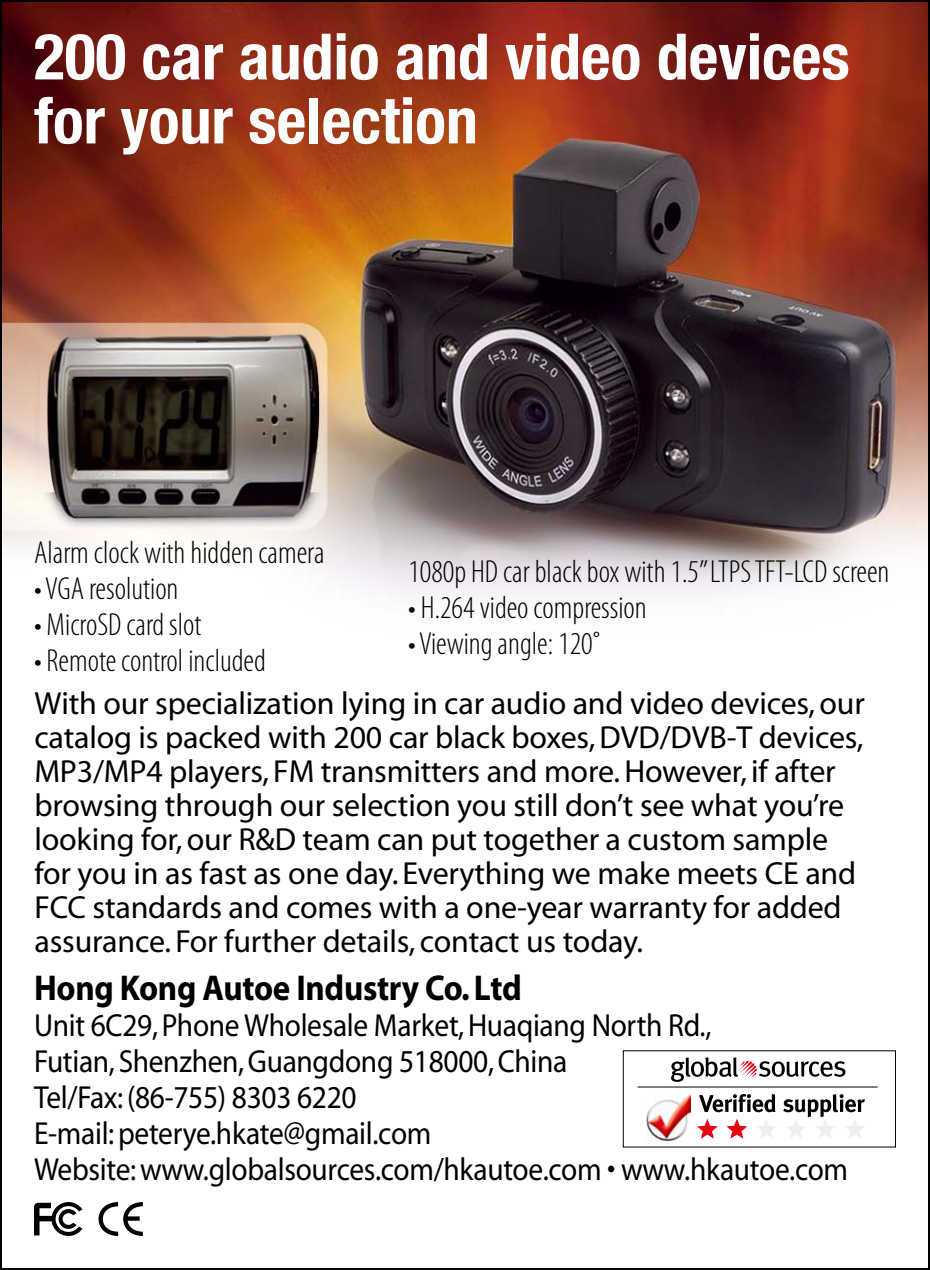
<style>
.page{position:relative;width:930px;height:1270px;background:#fff}
.page>*{position:absolute;margin:0;border:0;box-sizing:border-box;transform-origin:0 0}
.t1{font:700 condensed 64px/64px "Helvetica Neue";color:#fff}
.t2{font:700 36px "Myriad";letter-spacing:-.01em;color:#000;scale:.92 1}
.t3{font:32px/34px "Myriad";letter-spacing:-.005em;color:#000}
.t4{font:32px/36px "Myriad";letter-spacing:-.005em;color:#000;scale:.92 1}
.t5{font:300 condensed 32px "Myriad Pro";color:#000}
</style>
<div class="page">
<img style="left:3px;top:3px;width:924px;height:1226px">
<div style="left:623px;top:1051px;width:272px;height:96px;background:#fff"></div>
<img style="left:646px;top:1095px;width:44px;height:46px">
<svg style="left:697px;top:1119px;width:21px;height:20px"></svg>
<svg style="left:726px;top:1119px;width:21px;height:20px"></svg>
<svg style="left:757px;top:1120px;width:19px;height:18px"></svg>
<svg style="left:671px;top:1057px;width:174px;height:25px"></svg>
<svg style="left:699px;top:1094px;width:76px;height:18px"></svg>
<svg style="left:783px;top:1094px;width:82px;height:44px"></svg>
<hr style="left:637px;top:1086px;width:240px;height:2px;background:#000">
<svg style="left:98px;top:1202px;width:45px;height:34px"></svg>
<svg style="left:34px;top:1202px;width:48px;height:34px"></svg>
<h1 class="t1" style="left:34px;top:24px;width:817px">200 car audio and video devices for your selection</h1>
<p class="t5" style="left:34px;top:533px;width:292px">Alarm clock with hidden camera</p>
<p class="t5" style="left:34px;top:569px;width:146px">• VGA resolution</p>
<p class="t5" style="left:34px;top:605px;width:169px">• MicroSD card slot</p>
<p class="t5" style="left:34px;top:641px;width:233px">• Remote control included</p>
<p class="t5" style="left:408px;top:553px;width:483px">1080p HD car black box with 1.5” LTPS TFT-LCD screen</p>
<p class="t5" style="left:408px;top:589px;width:240px">• H.264 video compression</p>
<p class="t5" style="left:408px;top:625px;width:196px">• Viewing angle: 120˚</p>
<p class="t3" style="left:34px;top:688px;width:832px">With our specialization lying in car audio and video devices, our catalog is packed with 200 car black boxes, DVD/DVB-T devices, MP3/MP4 players, FM transmitters and more. However, if after browsing through our selection you still don’t see what you’re looking for, our R&amp;D team can put together a custom sample for you in as fast as one day. Everything we make meets CE and FCC standards and comes with a one-year warranty for added assurance. For further details, contact us today.</p>
<p class="t2" style="left:34px;top:969px;width:532px">Hong Kong Autoe Industry Co. Ltd</p>
<p class="t4" style="left:34px;top:1009px;width:886px">Unit 6C29, Phone Wholesale Market, Huaqiang North Rd.,<br>Futian, Shenzhen, Guangdong 518000, China<br>Tel/Fax: (86-755) 8303 6220<br>E-mail: peterye.hkate@gmail.com<br>Website: www.globalsources.com/hkautoe.com • www.hkautoe.com</p>
</div>
